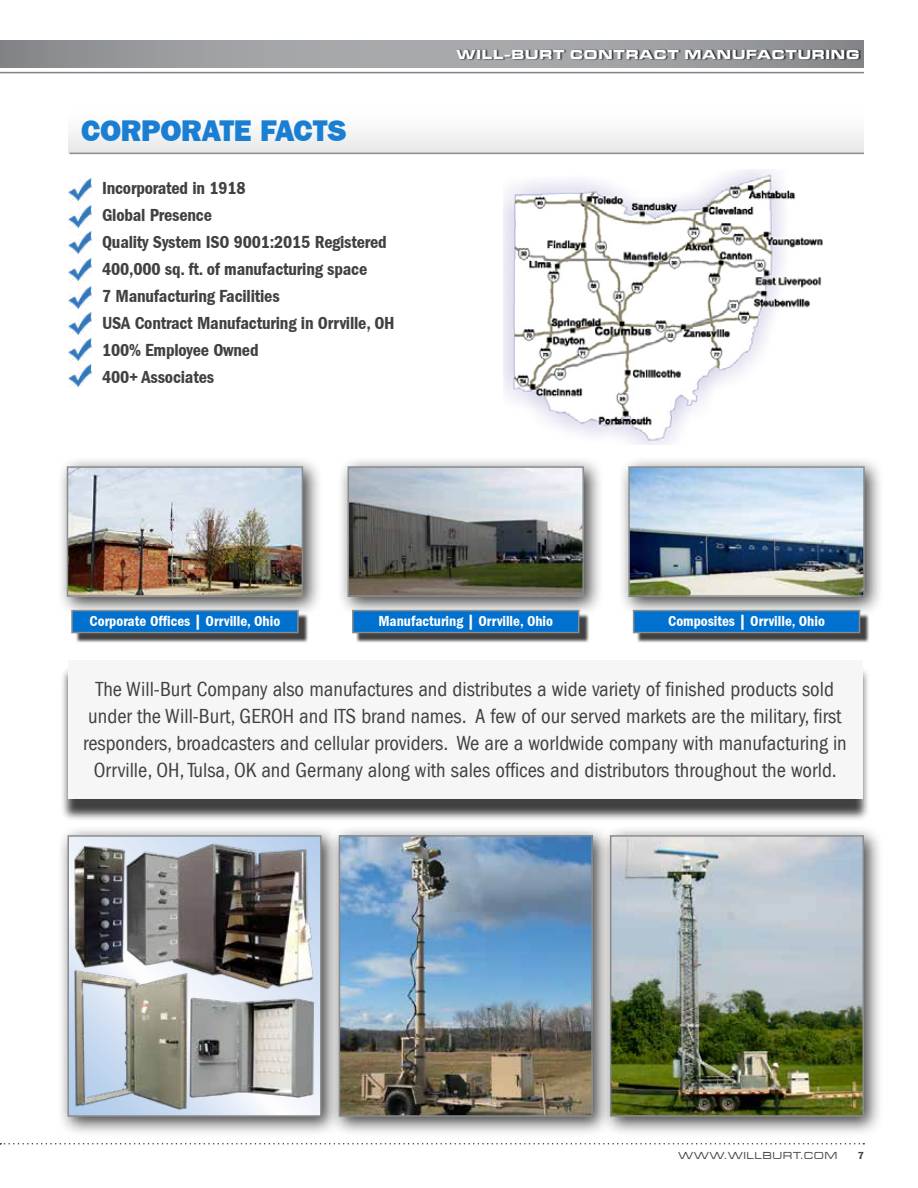
<style>
.page{position:relative;width:918px;height:1188px;background:#fff}
.page>*{position:absolute;margin:0;border:0;box-sizing:border-box;transform-origin:0 0}
.t1{font:800 30px "ITC Franklin Gothic";letter-spacing:-.02em;color:#1a7fd3}
.t2{font:condensed 21px/27px "Franklin Gothic LT";color:#414042;text-align:center}
.t3{font:600 condensed 18px/27px "ITC Franklin Gothic";letter-spacing:-.01em;color:#414042}
.t4{font:600 condensed 15px "ITC Franklin Gothic";color:#fff}
.t5{font:700 expanded 13.5px "Microgramma Com";letter-spacing:.1em;color:#fff}
.t6{font:500 expanded 10.5px "Microgramma Com";letter-spacing:.1em;color:#414042}
.t7{font:600 10.5px "Franklin Gothic";color:#414042}
</style>
<div class="page">
<svg style="left:0;top:40px;width:864px;height:28px;background:#9b9da0"></svg>
<hr style="left:0;top:72px;width:864px;height:1px;background:#808285">
<svg style="left:0;top:1143px;width:864px;height:1px"></svg>
<div style="left:69px;top:109px;width:795px;height:45px;background:linear-gradient(to right,#f4f4f5,#f4f4f5)"></div>
<hr style="left:70px;top:153px;width:794px;height:1px;background:#8a8c8e">
<img style="left:69px;top:205px;width:23px;height:22px">
<img style="left:69px;top:178px;width:23px;height:23px">
<img style="left:69px;top:232px;width:23px;height:22px">
<img style="left:69px;top:258px;width:23px;height:22px">
<img style="left:69px;top:286px;width:23px;height:23px">
<img style="left:69px;top:312px;width:23px;height:22px">
<img style="left:69px;top:338px;width:23px;height:22px">
<img style="left:69px;top:364px;width:23px;height:22px">
<div style="left:60px;top:667px;width:811px;height:155px;background:#000;opacity:.75"></div>
<div style="left:68px;top:660px;width:794px;height:139px;background:#f6f6f7"></div>
<div style="left:56px;top:456px;width:267px;height:161px;background:#000;opacity:.75"></div>
<img style="left:70px;top:469px;width:230px;height:125px">
<div style="left:67px;top:466px;width:236px;height:131px;border:2px solid #8a8c8e"></div>
<div style="left:337px;top:456px;width:267px;height:161px;background:#000;opacity:.75"></div>
<img style="left:351px;top:469px;width:230px;height:125px">
<div style="left:348px;top:466px;width:236px;height:131px;border:2px solid #8a8c8e"></div>
<div style="left:618px;top:456px;width:267px;height:161px;background:#000;opacity:.75"></div>
<img style="left:631px;top:469px;width:231px;height:125px">
<div style="left:628px;top:466px;width:237px;height:131px;border:2px solid #8a8c8e"></div>
<div style="left:599px;top:825px;width:285px;height:312px;background:#000;opacity:.75"></div>
<img style="left:613px;top:838px;width:248px;height:276px">
<div style="left:610px;top:835px;width:254px;height:282px;border:2px solid #8a8c8e"></div>
<div style="left:328px;top:825px;width:285px;height:312px;background:#000;opacity:.75"></div>
<img style="left:342px;top:838px;width:248px;height:276px">
<div style="left:339px;top:835px;width:254px;height:282px;border:2px solid #8a8c8e"></div>
<div style="left:57px;top:825px;width:285px;height:312px;background:#000;opacity:.75"></div>
<svg style="left:71px;top:838px;width:248px;height:276px;background:#d2e0f2"></svg>
<img style="left:73px;top:842px;width:242px;height:269px">
<div style="left:68px;top:835px;width:254px;height:282px;border:2px solid #8a8c8e"></div>
<img style="left:504px;top:170px;width:319px;height:274px">
<div style="left:456px;top:49px;width:405px;height:11px;background:#000;opacity:.75"></div>
<div style="left:75px;top:614px;width:234px;height:29px;background:#000;opacity:.75"></div>
<div style="left:72px;top:611px;width:226px;height:22px;background:#0071ce"></div>
<div style="left:71px;top:610px;width:228px;height:23px;border:2px solid #8a8c8e"></div>
<div style="left:356px;top:614px;width:233px;height:29px;background:#000;opacity:.75"></div>
<div style="left:353px;top:611px;width:226px;height:22px;background:#0071ce"></div>
<div style="left:352px;top:610px;width:227px;height:23px;border:2px solid #8a8c8e"></div>
<div style="left:637px;top:614px;width:233px;height:29px;background:#000;opacity:.75"></div>
<div style="left:634px;top:611px;width:226px;height:22px;background:#0071ce"></div>
<div style="left:633px;top:610px;width:227px;height:23px;border:2px solid #8a8c8e"></div>
<h1 class="t1" style="left:81px;top:113px;width:268px">CORPORATE FACTS</h1>
<p class="t3" style="left:102px;top:174px;width:294px">Incorporated in 1918<br>Global Presence<br>Quality System ISO 9001:2015 Registered<br>400,000 sq. ft. of manufacturing space<br>7 Manufacturing Facilities<br>USA Contract Manufacturing in Orrville, OH<br>100% Employee Owned<br>400+ Associates</p>
<p class="t5" style="left:457px;top:45px;width:404px">WILL-BURT CONTRACT MANUFACTURING</p>
<p class="t4" style="left:90px;top:612px;width:192px">Corporate Offices | Orrville, Ohio</p>
<p class="t4" style="left:378px;top:612px;width:176px">Manufacturing | Orrville, Ohio</p>
<p class="t4" style="left:668px;top:612px;width:158px">Composites | Orrville, Ohio</p>
<p class="t2" style="left:83px;top:676px;width:765px">The Will-Burt Company also manufactures and distributes a wide variety of finished products sold under the Will-Burt, GEROH and ITS brand names. A few of our served markets are the military, first responders, broadcasters and cellular providers. We are a worldwide company with manufacturing in Orrville, OH, Tulsa, OK and Germany along with sales offices and distributors throughout the world.</p>
<p class="t6" style="left:679px;top:1149px;width:160px">WWW.WILLBURT.COM</p>
<p class="t7" style="left:858px;top:1149px;width:8px">7</p>
</div>
